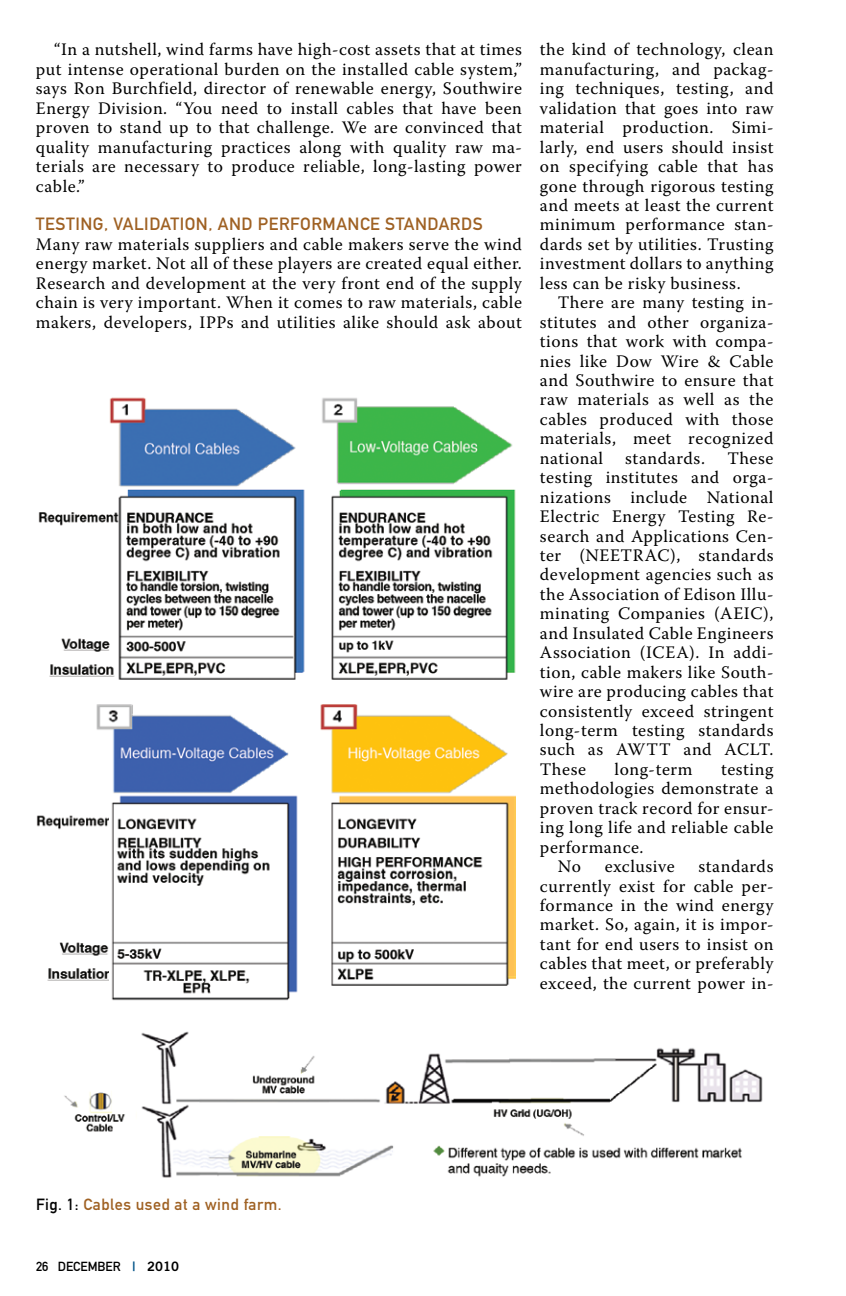
<style>
.page{position:relative;width:846px;height:1296px;background:#fff}
.page>*{position:absolute;margin:0;border:0;box-sizing:border-box;transform-origin:0 0}
.t1{font:17.6px/19.4px "Warnock Pro";letter-spacing:.03em;color:#000;text-align:justify}
.t2{font:17.6px "DIN Mittelschrift Alternate";letter-spacing:.03em;color:#9f6123}
.t3{font:16px "DIN Mittelschrift Alternate";letter-spacing:.03em;color:#9f6123}
.t4{font:13px "DIN Mittelschrift Alternate";color:#000}
.s1{color:#000}
.s2{font-family:"Trade Gothic Bold Two";color:#005387}
.s3{font-family:"Trade Gothic Bold Two"}
</style>
<div class="page">
<img style="left:38px;top:397px;width:478px;height:283px">
<img style="left:96px;top:704px;width:419px;height:297px">
<img style="left:64px;top:1031px;width:699px;height:147px">
<img style="left:36px;top:810px;width:73px;height:190px">
<p class="t1" style="left:36px;top:40px;width:488px;text-indent:18px">“In a nutshell, wind farms have high-cost assets that at times put intense operational burden on the installed cable system,” says Ron Burchfield, director of renewable energy, Southwire Energy Division. “You need to install cables that have been proven to stand up to that challenge. We are convinced that quality manufacturing practices along with quality raw ma&shy;terials are necessary to produce reliable, long-lasting power cable.”</p>
<p class="t2" style="left:36px;top:214px;width:323px">TESTING, VALIDATION, AND PERFORMANCE</p>
<p class="t2" style="left:385px;top:214px;width:99px">STANDARDS</p>
<p class="t1" style="left:36px;top:234px;width:488px">Many raw materials suppliers and cable makers serve the wind energy market. Not all of these players are created equal either.<br>Research and development at the very front end of the supply chain is very important. When it comes to raw materials, cable makers, developers, IPPs and utilities alike should ask about</p>
<p class="t1" style="left:540px;top:40px;width:235px">the kind of technology, clean manufacturing, and packag&shy;ing techniques, testing, and validation that goes into raw material production. Simi&shy;larly, end users should insist on specifying cable that has gone through rigorous testing and meets at least the current minimum performance stan&shy;dards set by utilities. Trusting investment dollars to anything less can be risky business.</p>
<p class="t1" style="left:540px;top:292px;width:235px;text-indent:18px">There are many testing in&shy;stitutes and other organiza&shy;tions that work with compa&shy;nies like Dow Wire &amp; Cable and Southwire to ensure that raw materials as well as the cables produced with those materials, meet recognized national</p>
<p class="t1" style="left:540px;top:448px;width:235px;text-indent:187px">These testing institutes and orga&shy;nizations include National Electric Energy Testing Re&shy;search and Applications Cen&shy;ter (NEETRAC), standards development agencies such as the Association of Edison Illu&shy;minating Companies (AEIC), and Insulated Cable Engineers Association (ICEA). In addi&shy;tion, cable makers like South&shy;wire are producing cables that consistently exceed stringent long-term testing standards such as AWTT and ACLT.<br>These</p>
<p class="t1" style="left:625px;top:448px;width:81px">standards.</p>
<p class="t1" style="left:615px;top:759px;width:79px">long-term</p>
<p class="t1" style="left:721px;top:759px;width:54px">testing</p>
<p class="t1" style="left:540px;top:779px;width:235px">methodologies demonstrate a</p>
<p class="t1" style="left:540px;top:798px;width:235px">proven track record for ensur-</p>
<p class="t1" style="left:540px;top:817px;width:235px">ing long life and reliable cable</p>
<p class="t1" style="left:540px;top:837px;width:105px">performance.</p>
<p class="t1" style="left:558px;top:856px;width:25px">No</p>
<p class="t1" style="left:605px;top:856px;width:71px">exclusive</p>
<p class="t1" style="left:540px;top:856px;width:235px;text-indent:159px">standards currently exist for cable per&shy;formance in the wind energy market. So, again, it is impor&shy;tant for end users to insist on cables that meet, or preferably exceed, the current power in-</p>
<p class="t3" style="left:36px;top:1195px;width:247px"><span class="s1">FIG. 1:</span> CABLES USED AT A WIND FARM.</p>
<p class="t4" style="left:36px;top:1258px;width:145px">26 DECEMBER <span class="s2">|</span> <span class="s3">2010</span></p>
</div>
